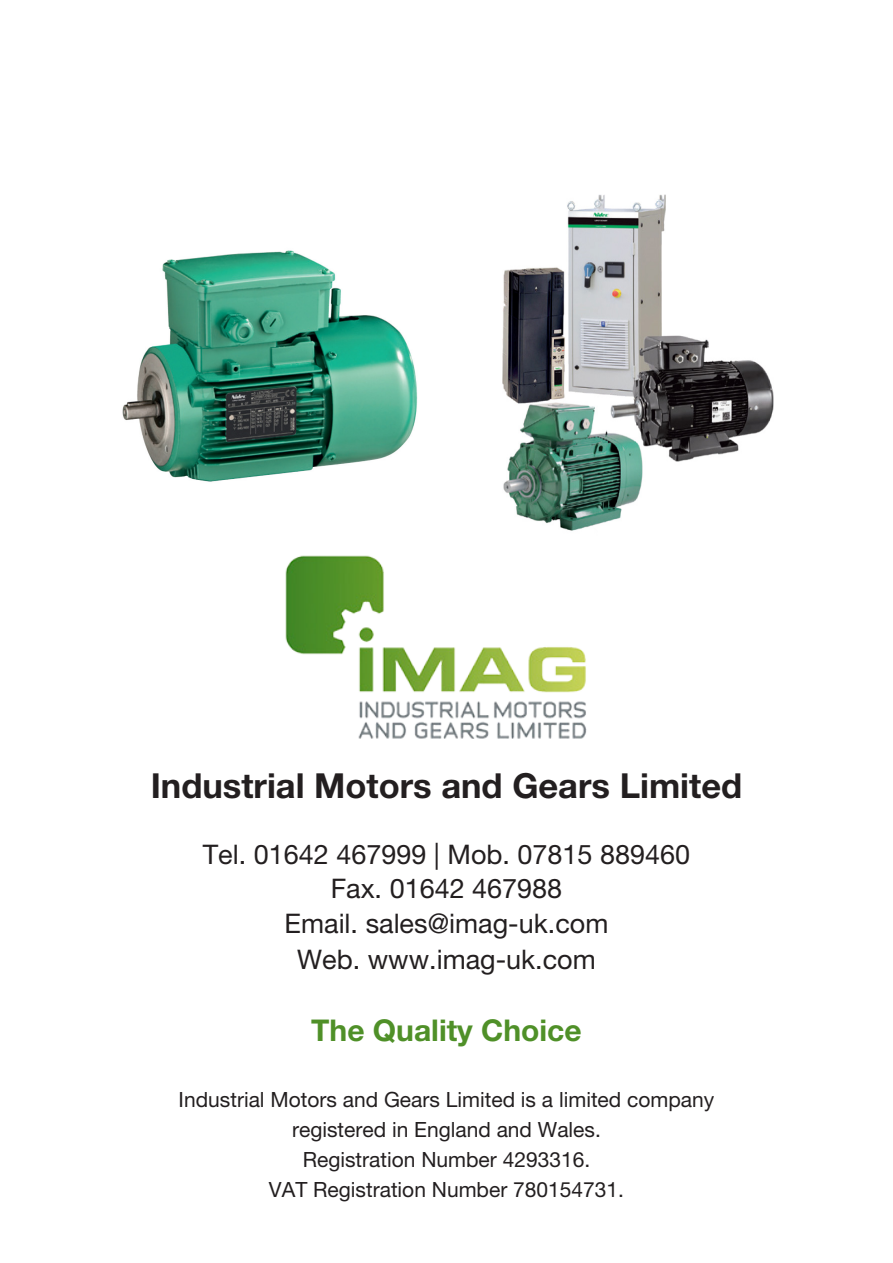
<style>
.page{position:relative;width:893px;height:1263px;background:#fff}
.page>*{position:absolute;margin:0;border:0;box-sizing:border-box;transform-origin:0 0}
.t1{font:700 34.5px "Helvetica Neue LT Pro";color:#231f20}
.t2{font:700 30px "Helvetica Neue LT Pro";color:#4f9028}
.t3{font:27px "Helvetica Neue LT Pro";color:#231f20}
.t4{font:21px/30px "Helvetica Neue LT Pro";color:#231f20;text-align:center}
</style>
<div class="page">
<img style="left:285px;top:555px;width:302px;height:184px">
<img style="left:503px;top:194px;width:270px;height:337px">
<img style="left:122px;top:250px;width:296px;height:232px">
<p class="t1" style="left:151px;top:764px;width:593px">Industrial Motors and Gears Limited</p>
<p class="t3" style="left:203px;top:838px;width:489px">Tel. 01642 467999 | Mob. 07815 889460</p>
<p class="t3" style="left:331px;top:872px;width:233px">Fax. 01642 467988</p>
<p class="t3" style="left:285px;top:907px;width:325px">Email. sales@imag-uk.com</p>
<p class="t3" style="left:297px;top:943px;width:300px">Web. www.imag-uk.com</p>
<p class="t2" style="left:311px;top:1011px;width:272px">The Quality Choice</p>
<p class="t4" style="left:179px;top:1084px;width:537px">Industrial Motors and Gears Limited is a limited company registered in England and Wales.</p>
<p class="t4" style="left:303px;top:1144px;width:289px">Registration Number 4293316.</p>
<p class="t4" style="left:269px;top:1174px;width:357px">VAT Registration Number 780154731.</p>
</div>
